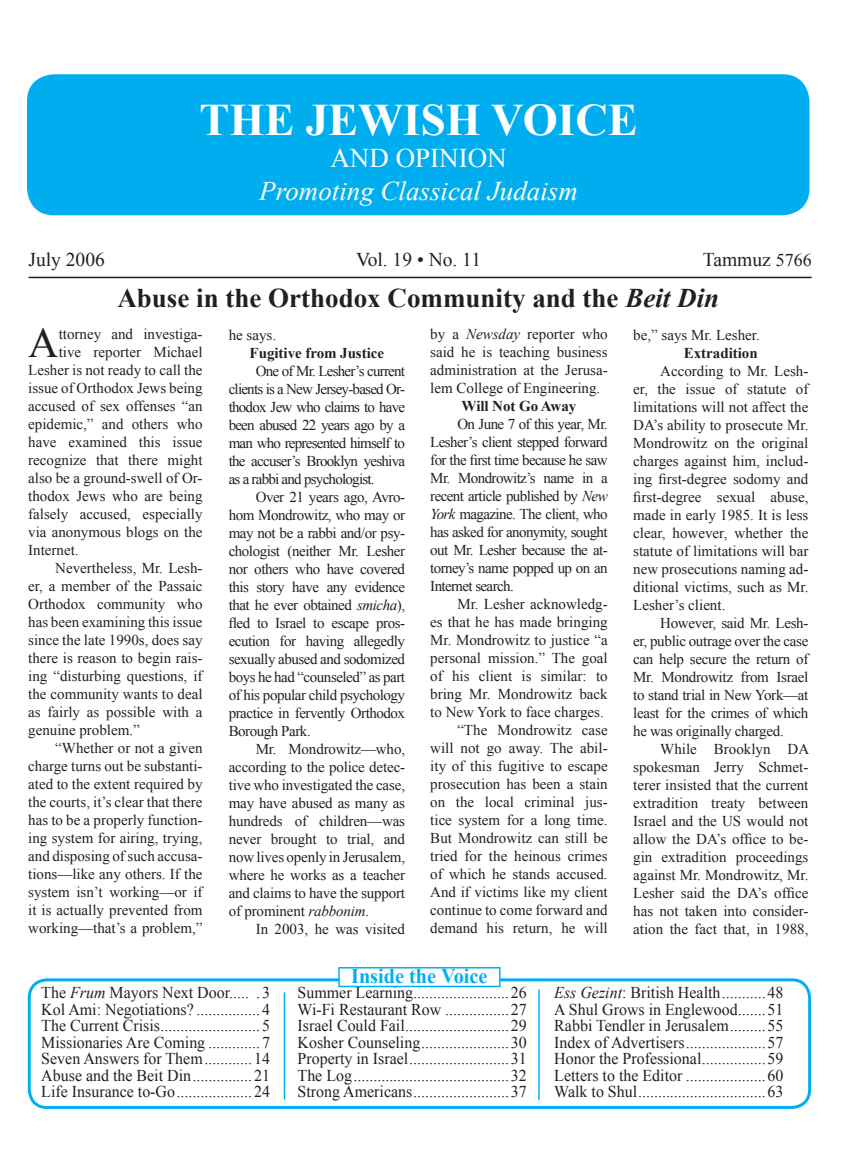
<style>
.page{position:relative;width:844px;height:1175px;background:#fff}
.page>*{position:absolute;margin:0;border:0;box-sizing:border-box;transform-origin:0 0}
.t1{font:700 45px "Times New Roman";color:#fff}
.t2{font:42.15px "Times New Roman";color:#231f20}
.t3{font:700 27px "Times New Roman";color:#231f20}
.t4{font:italic 27px "Times New Roman";color:#fff}
.t5{font:27px "Times New Roman";color:#fff}
.t6{font:700 21px "Times New Roman";color:#00aeef}
.t7{font:19.5px "Times New Roman";color:#231f20}
.t8{font:16.5px/16.5px "Times New Roman";color:#231f20;text-align:justify}
.t9{font:15px/18px "Times New Roman";color:#231f20;text-align:justify}
.t10{font:700 15px "Times New Roman";color:#231f20}
.s1{font-size:18px}
.s2{font-style:italic}
</style>
<div class="page">
<hr style="left:284px;top:992px;width:1px;height:107px;background:#00aeef">
<div style="left:28px;top:978px;width:783px;height:130px;border:3px solid #00aeef;border-radius:18px"></div>
<div style="left:339px;top:967px;width:161px;height:19px;background:#fff"></div>
<div style="left:338px;top:967px;width:162px;height:20px;border:1px solid #00aeef"></div>
<hr style="left:538px;top:989px;width:2px;height:111px;background:#00aeef">
<hr style="left:28px;top:277px;width:784px;height:1px;background:#231f20">
<div style="left:27px;top:74px;width:782px;height:141px;background:#00aeef;border-radius:27px"></div>
<h1 class="t1" style="left:199px;top:89px;width:440px">THE JEWISH VOICE</h1>
<h3 class="t5" style="left:330px;top:140px;width:178px">AND OPINION</h3>
<h3 class="t4" style="left:259px;top:172px;width:320px">Promoting Classical Judaism</h3>
<h3 class="t7" style="left:28px;top:246px;width:78px">July 2006</h3>
<h3 class="t7" style="left:356px;top:246px;width:126px">Vol. 19 • No. 11</h3>
<h3 class="t7" style="left:703px;top:246px;width:110px">Tammuz <span class="s1">5766</span></h3>
<h3 class="t3" style="left:117px;top:279px;width:603px">Abuse in the Orthodox Community and the <span class="s2">Beit Din</span></h3>
<h2 class="t2" style="left:28px;top:314px;width:32px">A</h2>
<p class="t9" style="left:59px;top:324px;width:145px">ttorney and investiga-</p>
<p class="t9" style="left:59px;top:342px;width:145px">tive reporter Michael</p>
<p class="t9" style="left:28px;top:360px;width:176px">Lesher is not ready to call the</p>
<p class="t9" style="left:28px;top:378px;width:176px">issue of Orthodox Jews being</p>
<p class="t9" style="left:28px;top:396px;width:176px">accused of sex offenses “an</p>
<p class="t9" style="left:28px;top:414px;width:176px">epidemic,” and others who</p>
<p class="t9" style="left:28px;top:432px;width:176px">have examined this issue</p>
<p class="t9" style="left:28px;top:450px;width:176px">recognize that there might</p>
<p class="t9" style="left:28px;top:468px;width:176px">also be a ground-swell of Or-</p>
<p class="t9" style="left:28px;top:486px;width:176px">thodox Jews who are being</p>
<p class="t9" style="left:28px;top:504px;width:176px">falsely accused, especially</p>
<p class="t9" style="left:28px;top:522px;width:176px">via anonymous blogs on the</p>
<p class="t9" style="left:28px;top:540px;width:52px">Internet.</p>
<p class="t9" style="left:55px;top:558px;width:149px">Nevertheless, Mr. Lesh-</p>
<p class="t9" style="left:28px;top:576px;width:176px">er, a member of the Passaic</p>
<p class="t9" style="left:28px;top:594px;width:176px">Orthodox community who</p>
<p class="t9" style="left:28px;top:612px;width:176px">has been examining this issue</p>
<p class="t9" style="left:28px;top:630px;width:176px">since the late 1990s, does say</p>
<p class="t9" style="left:28px;top:648px;width:176px">there is reason to begin rais-</p>
<p class="t9" style="left:28px;top:666px;width:176px">ing “disturbing questions, if</p>
<p class="t9" style="left:28px;top:684px;width:176px">the community wants to deal</p>
<p class="t9" style="left:28px;top:702px;width:176px">as fairly as possible with a</p>
<p class="t9" style="left:28px;top:720px;width:113px">genuine problem.”</p>
<p class="t9" style="left:55px;top:738px;width:149px">“Whether or not a given</p>
<p class="t9" style="left:28px;top:756px;width:176px">charge turns out be substanti-</p>
<p class="t9" style="left:28px;top:774px;width:176px">ated to the extent required by</p>
<p class="t9" style="left:28px;top:792px;width:176px">the courts, it’s clear that there</p>
<p class="t9" style="left:28px;top:810px;width:176px">has to be a properly function-</p>
<p class="t9" style="left:28px;top:828px;width:176px">ing system for airing, trying,</p>
<p class="t9" style="left:28px;top:846px;width:176px">and disposing of such accusa-</p>
<p class="t9" style="left:28px;top:864px;width:176px">tions—like any others. If the</p>
<p class="t9" style="left:28px;top:882px;width:176px">system isn’t working—or if</p>
<p class="t9" style="left:28px;top:900px;width:176px">it is actually prevented from</p>
<p class="t9" style="left:28px;top:918px;width:176px">working—that’s a problem,”</p>
<p class="t9" style="left:229px;top:326px;width:49px">he says.</p>
<p class="t10" style="left:250px;top:342px;width:136px">Fugitive from Justice</p>
<p class="t9" style="left:229px;top:362px;width:178px;text-indent:27px">One of Mr. Lesher’s current clients is a New Jersey-based Or&shy;thodox Jew who claims to have been abused 22 years ago by a man who represented himself to the accuser’s Brooklyn yeshiva as a rabbi and psychologist.</p>
<p class="t9" style="left:229px;top:488px;width:178px;text-indent:27px">Over 21 years ago, Avro&shy;hom Mondrowitz, who may or may not be a rabbi and/or psy&shy;chologist (neither Mr. Lesher nor others who have covered this story have any evidence that he ever obtained <span class="s2">smicha</span>), fled to Israel to escape pros&shy;ecution for having allegedly sexually abused and sodomized boys he had “counseled” as part of his popular child psychology practice in fervently Orthodox Borough Park.</p>
<p class="t9" style="left:229px;top:740px;width:178px;text-indent:27px">Mr. Mondrowitz—who, according to the police detec&shy;tive who investigated the case, may have abused as many as hundreds of children—was never brought to trial, and now lives openly in Jerusalem, where he works as a teacher and claims to have the support of prominent <span class="s2">rabbonim</span>.</p>
<p class="t9" style="left:256px;top:920px;width:151px">In 2003, he was visited</p>
<p class="t9" style="left:430px;top:324px;width:179px">by a <span class="s2">Newsday</span> reporter who said he is teaching business administration at the Jerusa&shy;lem College of Engineering.</p>
<p class="t10" style="left:462px;top:395px;width:116px">Will Not Go Away</p>
<p class="t9" style="left:430px;top:414px;width:179px;text-indent:27px">On June 7 of this year, Mr.<br>Lesher’s client stepped forward for the first time because he saw Mr. Mondrowitz’s name in a recent article published by <span class="s2">New York</span> magazine. The client, who has asked for anonymity, sought out Mr. Lesher because the at&shy;torney’s name popped up on an Internet search.</p>
<p class="t9" style="left:430px;top:594px;width:179px;text-align:right">Mr. Lesher acknowledg-<br>es that he has made bringing<br>Mr. Mondrowitz to justice “a personal mission.” The goal of his client is similar: to bring Mr. Mondrowitz back to New York to face charges. “The Mondrowitz case will not go away. The abil&shy;ity of this fugitive to escape prosecution has been a stain on the local criminal jus&shy;tice system for a long time.<br>But Mondrowitz can still be tried for the heinous crimes of which he stands accused.<br>And if victims like my client continue to come forward and demand his return, he will</p>
<h3 class="t6" style="left:351px;top:961px;width:138px">Inside the Voice</h3>
<p class="t9" style="left:633px;top:326px;width:128px">be,” says Mr. Lesher.</p>
<p class="t10" style="left:684px;top:342px;width:75px">Extradition</p>
<p class="t9" style="left:633px;top:362px;width:177px;text-indent:27px">According to Mr. Lesh&shy;er, the issue of statute of limitations will not affect the DA’s ability to prosecute Mr.<br>Mondrowitz on the original charges against him, includ&shy;ing first-degree sodomy and first-degree sexual abuse, made in early 1985. It is less clear, however, whether the statute of limitations will bar new prosecutions naming ad&shy;ditional victims, such as Mr.<br>Lesher’s client.</p>
<p class="t9" style="left:633px;top:614px;width:177px;text-indent:27px">However, said Mr. Lesh&shy;er, public outrage over the case can help secure the return of Mr. Mondrowitz from Israel to stand trial in New York—at least for the crimes of which he was originally charged.</p>
<p class="t9" style="left:633px;top:740px;width:178px;text-indent:27px">While Brooklyn DA spokesman Jerry Schmet&shy;terer insisted that the current extradition treaty between Israel and the US would not allow the DA’s office to be&shy;gin extradition proceedings against Mr. Mondrowitz, Mr.<br>Lesher said the DA’s office has not taken into consider&shy;ation the fact that, in 1988,</p>
<p class="t8" style="left:41px;top:984px;width:230px">The <span class="s2">Frum</span> Mayors Next Door..... .3<br>Kol Ami: Negotiations? ................4<br>The Current Crisis.........................5<br>Missionaries Are Coming .............7<br>Seven Answers for Them............14<br>Abuse and the Beit Din...............21<br>Life Insurance to-Go...................24</p>
<p class="t8" style="left:298px;top:984px;width:231px">Summer Learning........................26<br>Wi-Fi Restaurant Row ................27<br>Israel Could Fail..........................29<br>Kosher Counseling......................30<br>Property in Israel.........................31<br>The Log.......................................32<br>Strong Americans........................37</p>
<p class="t8" style="left:554px;top:984px;width:231px"><span class="s2">Ess Gezint</span>: British Health...........48<br>A Shul Grows in Englewood.......51<br>Rabbi Tendler in Jerusalem.........55<br>Index of Advertisers....................57<br>Honor the Professional................59<br>Letters to the Editor ....................60<br>Walk to Shul................................63</p>
</div>
